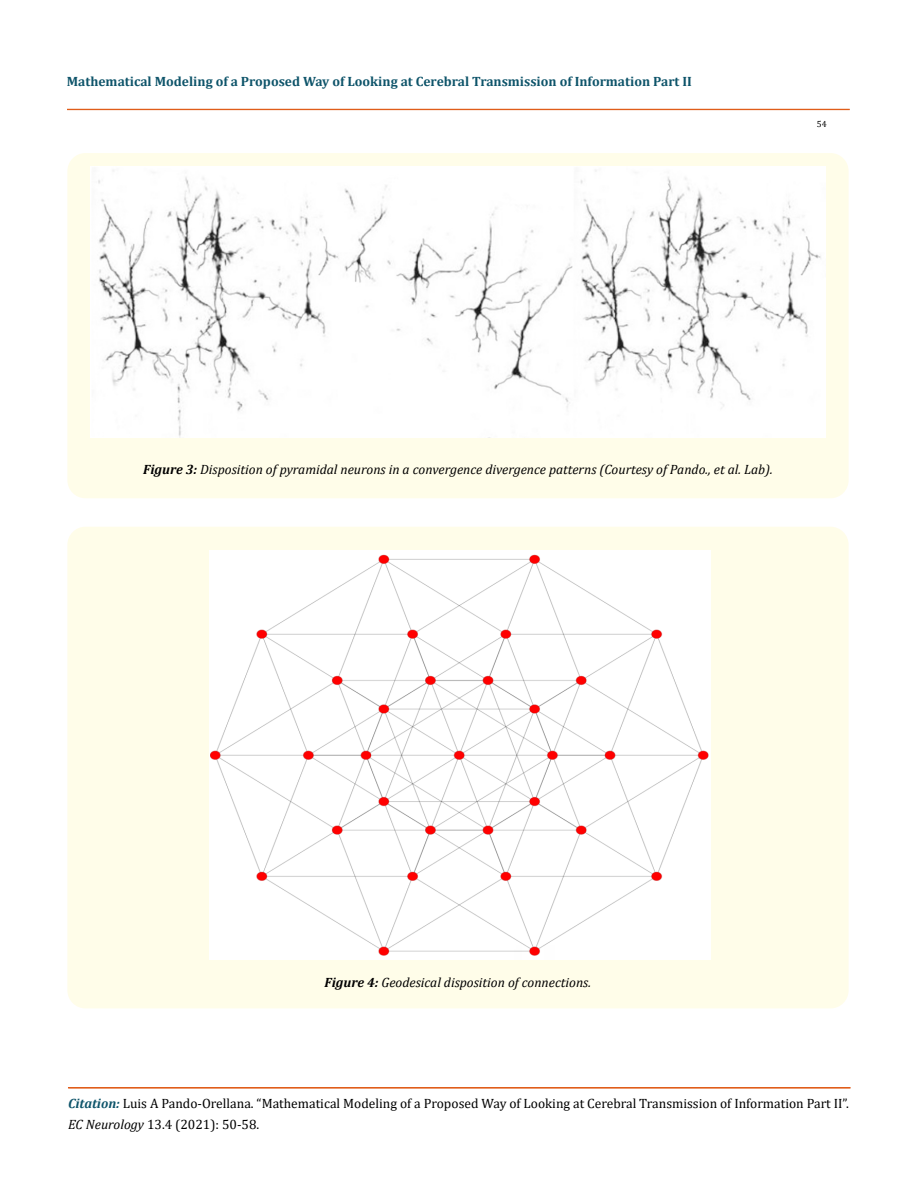
<style>
.page{position:relative;width:917px;height:1190px;background:#fff}
.page>*{position:absolute;margin:0;border:0;box-sizing:border-box;transform-origin:0 0}
.t1{font:13.5px/21px "Cambria";color:#000}
.t2{font:italic 13.5px "Cambria";color:#000}
.t3{font:700 13.5px "Cambria";color:#0e546a}
.t4{font:9px "Cambria";color:#000}
.s1{font-weight:700}
.s2{font-weight:700;font-style:italic;color:#0e546a}
.s3{font-style:italic}
</style>
<div class="page">
<div style="left:67px;top:109px;width:782px;height:1px;border:1px solid #e05d1a"></div>
<div style="left:68px;top:1087px;width:782px;height:1px;border:1px solid #e05d1a"></div>
<div style="left:67px;top:153px;width:781px;height:345px;background:#fffde9;border-radius:18px"></div>
<img style="left:91px;top:166px;width:734px;height:271px">
<div style="left:67px;top:526px;width:781px;height:482px;background:#fffde9;border-radius:18px"></div>
<img style="left:210px;top:550px;width:500px;height:409px">
<p class="t3" style="left:67px;top:72px;width:626px">Mathematical Modeling of a Proposed Way of Looking at Cerebral Transmission of Information Part II</p>
<p class="t4" style="left:816px;top:118px;width:11px">54</p>
<p class="t2" style="left:143px;top:460px;width:631px"><span class="s1">Figure 3:</span> Disposition of pyramidal neurons in a convergence divergence patterns (Courtesy of Pando., et al. Lab).</p>
<p class="t2" style="left:324px;top:973px;width:268px"><span class="s1">Figure 4:</span> Geodesical disposition of connections.</p>
<p class="t1" style="left:68px;top:1092px;width:782px"><span class="s2">Citation:</span> Luis A Pando-Orellana. “Mathematical Modeling of a Proposed Way of Looking at Cerebral Transmission of Information Part II”.<br><span class="s3">EC Neurology</span> 13.4 (2021): 50-58.</p>
</div>
